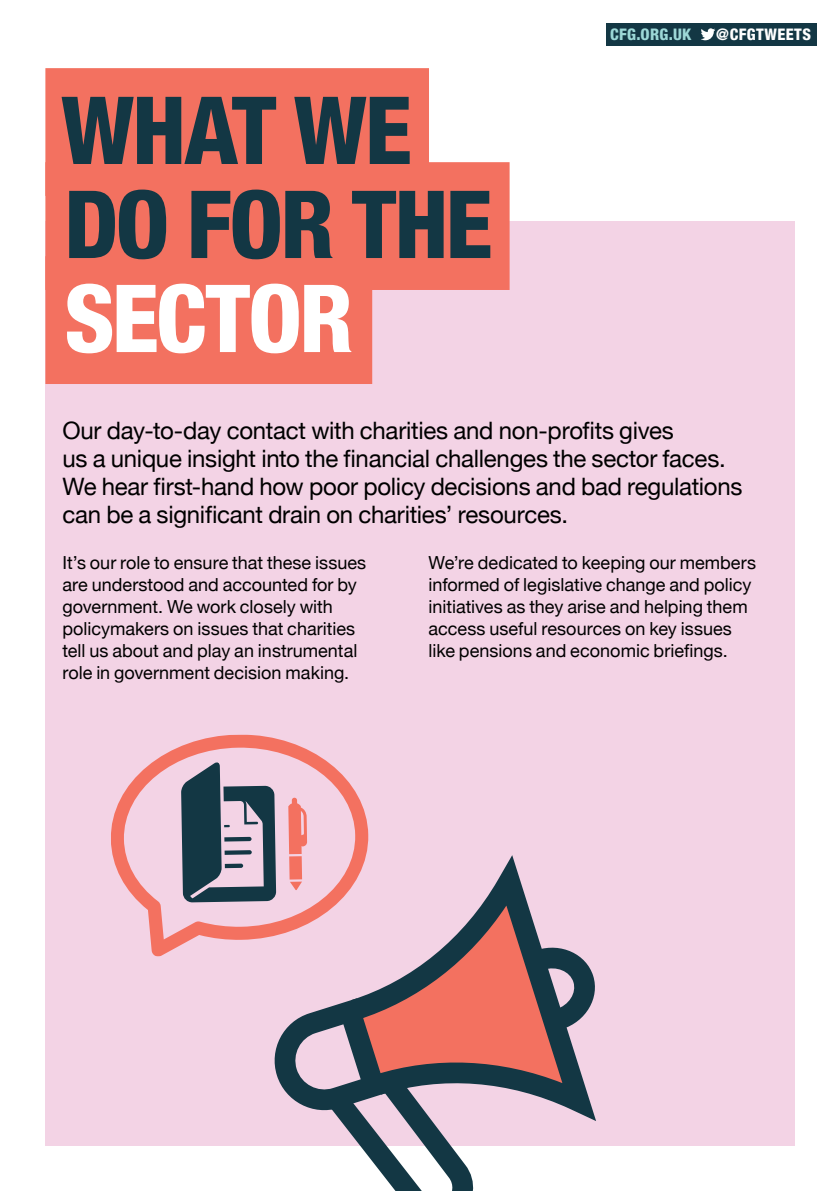
<style>
.page{position:relative;width:840px;height:1191px;background:#fff}
.page>*{position:absolute;margin:0;border:0;box-sizing:border-box;transform-origin:0 0}
.t1{font:800 condensed 94px/94px "Helvetica Neue";letter-spacing:-.03em;color:#133744}
.t2{font:800 condensed 94px "Helvetica Neue";letter-spacing:-.03em;color:#fff}
.t3{font:24px/28px "Helvetica Neue";letter-spacing:-.01em;color:#000}
.t4{font:18px/22px "Helvetica Neue";color:#000}
.t5{font:800 condensed 16px "Helvetica Neue";letter-spacing:.02em;color:#9dd8d7}
.t6{font:800 condensed 16px "Helvetica Neue";letter-spacing:.025em;color:#fff}
</style>
<div class="page">
<div style="left:45px;top:221px;width:749px;height:924px;background:#f3d3e5"></div>
<div style="left:45px;top:68px;width:384px;height:128px;background:#f37160"></div>
<div style="left:45px;top:162px;width:464px;height:128px;background:#f37160"></div>
<div style="left:45px;top:256px;width:327px;height:128px;background:#f37160"></div>
<svg style="left:358px;top:855px;width:237px;height:266px"></svg>
<svg style="left:268px;top:998px;width:209px;height:193px"></svg>
<svg style="left:528px;top:855px;width:67px;height:232px"></svg>
<div style="left:605px;top:23px;width:211px;height:22px;background:#133744"></div>
<svg style="left:701px;top:28px;width:14px;height:12px"></svg>
<svg style="left:111px;top:734px;width:258px;height:222px"></svg>
<svg style="left:181px;top:761px;width:95px;height:141px"></svg>
<svg style="left:288px;top:797px;width:19px;height:93px"></svg>
<h1 class="t1" style="left:61px;top:82px;width:433px">WHAT WE<br>DO FOR THE</h1>
<h1 class="t2" style="left:64px;top:260px;width:290px">SECTOR</h1>
<p class="t5" style="left:610px;top:24px;width:83px">CFG.ORG.UK</p>
<p class="t6" style="left:715px;top:24px;width:96px">@CFGTWEETS</p>
<p class="t3" style="left:62px;top:418px;width:681px">Our day-to-day contact with charities and non-profits gives<br>us a unique insight into the financial challenges the sector faces.<br>We hear first-hand how poor policy decisions and bad regulations can be a significant drain on charities’ resources.</p>
<p class="t4" style="left:62px;top:552px;width:305px">It’s our role to ensure that these issues are understood and accounted for by government. We work closely with policymakers on issues that charities tell us about and play an instrumental role in government decision making.</p>
<p class="t4" style="left:428px;top:552px;width:329px">We’re dedicated to keeping our members informed of legislative change and policy initiatives as they arise and helping them access useful resources on key issues like pensions and economic briefings.</p>
</div>
